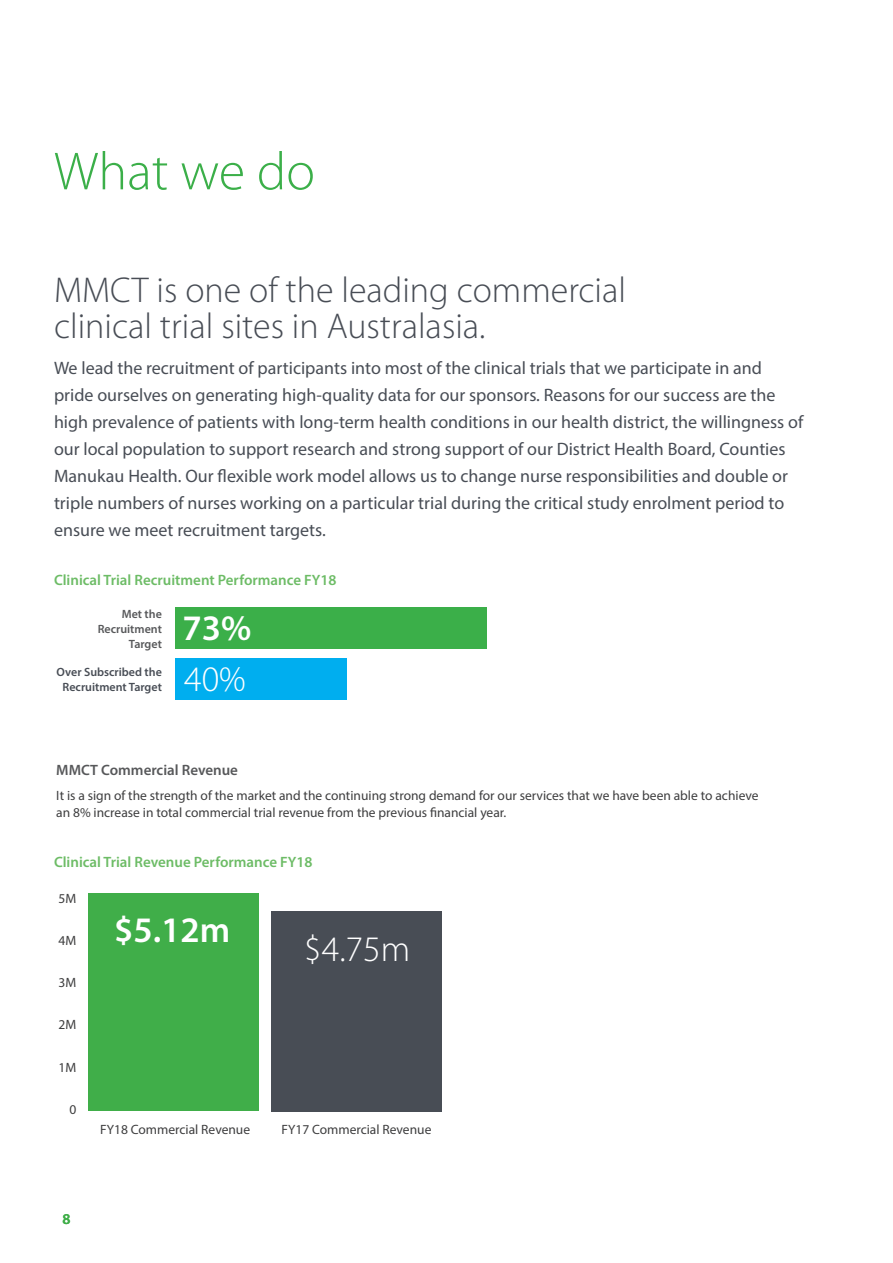
<style>
.page{position:relative;width:893px;height:1263px;background:#fff}
.page>*{position:absolute;margin:0;border:0;box-sizing:border-box;transform-origin:0 0}
.t1{font:300 54px "Myriad Pro";color:#3baf49}
.t2{font:300 36px/36px "Myriad Pro";color:#484d55}
.t3{font:600 36px "Myriad Pro";color:#fff}
.t4{font:300 36px "Myriad Pro";color:#fff}
.t5{font:18px/27px "Myriad Pro";color:#484d55}
.t6{font:600 15px "Myriad Pro";color:#6dbc66}
.t7{font:600 15px "Myriad Pro";color:#57585a}
.t8{font:600 15px "Myriad Pro";color:#40ae49}
.t9{font:13.5px/16.5px "Myriad Pro";color:#3e3e3f}
.t10{font:600 12px/15px "Myriad Pro";color:#484d55;text-align:center}
.t11{font:600 12px/15px "Myriad Pro";color:#57585a;text-align:right}
</style>
<div class="page">
<div style="left:175px;top:607px;width:312px;height:41px;background:#3baf49"></div>
<div style="left:175px;top:658px;width:171px;height:42px;background:#00aeef"></div>
<div style="left:271px;top:911px;width:170px;height:200px;background:#484d55"></div>
<div style="left:88px;top:893px;width:170px;height:218px;background:#40ae49"></div>
<h1 class="t1" style="left:54px;top:139px;width:262px">What we do</h1>
<h2 class="t2" style="left:54px;top:272px;width:574px">MMCT is one of the leading commercial clinical trial sites in Australasia.</h2>
<p class="t5" style="left:54px;top:354px;width:751px">We lead the recruitment of participants into most of the clinical trials that we participate in and pride ourselves on generating high-quality data for our sponsors. Reasons for our success are the high prevalence of patients with long-term health conditions in our health district, the willingness of our local population to support research and strong support of our District Health Board, Counties Manukau Health. Our flexible work model allows us to change nurse responsibilities and double or triple numbers of nurses working on a particular trial during the critical study enrolment period to ensure we meet recruitment targets.</p>
<p class="t6" style="left:54px;top:571px;width:284px">Clinical Trial Recruitment Performance FY18</p>
<p class="t11" style="left:98px;top:606px;width:66px">Met the<br>Recruitment<br>Target</p>
<h2 class="t3" style="left:183px;top:605px;width:70px">73%</h2>
<p class="t10" style="left:57px;top:664px;width:107px">Over Subscribed the<br>Recruitment Target</p>
<h2 class="t4" style="left:184px;top:658px;width:63px">40%</h2>
<p class="t7" style="left:56px;top:761px;width:183px">MMCT Commercial Revenue</p>
<p class="t9" style="left:56px;top:787px;width:704px">It is a sign of the strength of the market and the continuing strong demand for our services that we have been able to achieve an 8% increase in total commercial trial revenue from the previous financial year.</p>
<p class="t6" style="left:54px;top:852px;width:260px">Clinical Trial Revenue Performance FY18</p>
<p class="t9" style="left:59px;top:890px;width:19px">5M</p>
<p class="t9" style="left:59px;top:932px;width:19px">4M</p>
<p class="t9" style="left:59px;top:974px;width:19px">3M</p>
<p class="t9" style="left:59px;top:1016px;width:19px">2M</p>
<p class="t9" style="left:59px;top:1059px;width:19px">1M</p>
<p class="t9" style="left:69px;top:1101px;width:8px">0</p>
<h2 class="t3" style="left:114px;top:907px;width:118px">$5.12m</h2>
<h2 class="t4" style="left:304px;top:928px;width:108px">$4.75m</h2>
<p class="t9" style="left:100px;top:1121px;width:151px">FY18 Commercial Revenue</p>
<p class="t9" style="left:282px;top:1121px;width:151px">FY17 Commercial Revenue</p>
<p class="t8" style="left:63px;top:1209px;width:10px">8</p>
</div>
